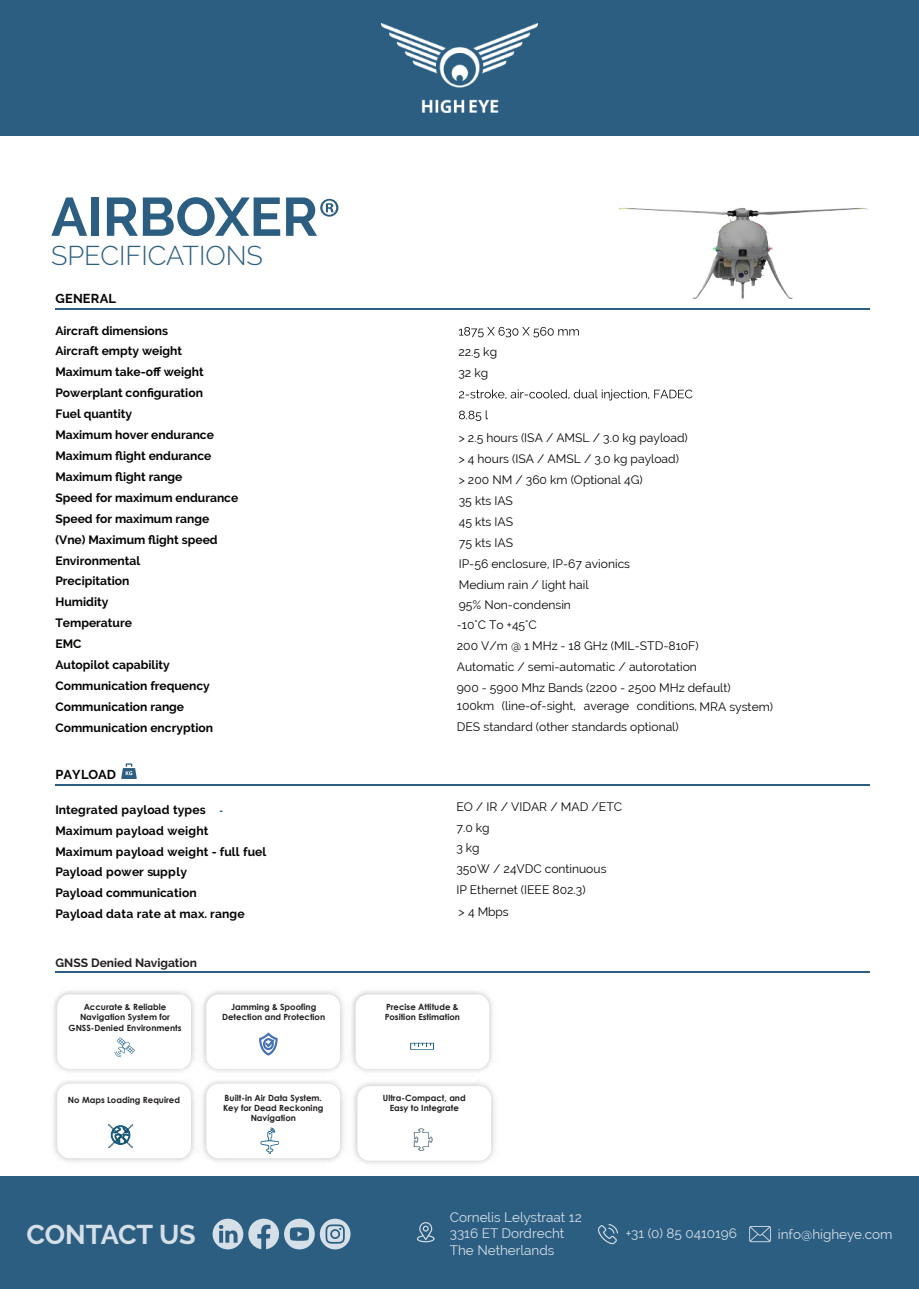
<style>
.page{position:relative;width:919px;height:1289px;background:#fff}
.page>*{position:absolute;margin:0;border:0;box-sizing:border-box;transform-origin:0 0}
.t1{font:700 54px "Raleway";color:#2c5e82}
.t2{font:300 27px "Raleway";color:#2c5e82}
.t3{font:700 27px "Raleway";letter-spacing:-.005em;color:#d5dfe7}
.t4{font:13.5px/16.2px "Raleway";color:#d5dfe7}
.t5{font:700 12.9px "Raleway";letter-spacing:.015em;color:#040503}
.t6{font:700 12px/20.9px "Raleway";color:#040503}
.t7{font:12px/20.9px "Raleway";color:#040503}
.t8{font:700 12px "Raleway";color:#231f20}
.t9{font:700 10.35px "Century Gothic";color:#165e82}
.t10{font:700 8.55px/10.4px "Century Gothic";color:#231f20;text-align:center}
.s1{font-family:"Myriad Pro";font-weight:400}
</style>
<div class="page">
<div style="left:0;top:0;width:918px;height:135px;background:#2c5e82"></div>
<svg style="left:459px;top:327px;width:93px;height:10px"></svg>
<svg style="left:459px;top:389px;width:233px;height:11px"></svg>
<svg style="left:459px;top:410px;width:29px;height:11px"></svg>
<hr style="left:56px;top:308px;width:814px;height:1px;background:#2c5e82">
<hr style="left:56px;top:783px;width:814px;height:2px;background:#2c5e82">
<svg style="left:121px;top:763px;width:16px;height:16px"></svg>
<div style="left:0;top:1176px;width:918px;height:112px;background:#2c5e82"></div>
<svg style="left:417px;top:1222px;width:17px;height:20px"></svg>
<svg style="left:598px;top:1224px;width:20px;height:20px"></svg>
<svg style="left:749px;top:1226px;width:21px;height:16px"></svg>
<svg style="left:212px;top:1218px;width:138px;height:31px"></svg>
<img style="left:116px;top:309px;width:49px;height:1px">
<img style="left:381px;top:23px;width:156px;height:89px">
<img style="left:552px;top:135px;width:359px;height:201px">
<hr style="left:56px;top:971px;width:814px;height:1px;background:#2c5e82">
<img style="left:53px;top:1081px;width:142px;height:81px">
<div style="left:57px;top:1083px;width:134px;height:75px;background:#fff;border-radius:12px"></div>
<img style="left:202px;top:1081px;width:142px;height:81px">
<div style="left:206px;top:1083px;width:134px;height:75px;background:#fff;border-radius:12px"></div>
<img style="left:199px;top:991px;width:145px;height:81px">
<div style="left:206px;top:994px;width:134px;height:74px;background:#fff;border-radius:12px"></div>
<img style="left:351px;top:991px;width:142px;height:81px">
<div style="left:355px;top:994px;width:134px;height:74px;background:#fff;border-radius:12px"></div>
<svg style="left:115px;top:1037px;width:20px;height:20px"></svg>
<img style="left:108px;top:1124px;width:25px;height:23px">
<svg style="left:260px;top:1127px;width:19px;height:26px"></svg>
<img style="left:413px;top:1128px;width:20px;height:23px">
<svg style="left:410px;top:1042px;width:24px;height:8px"></svg>
<svg style="left:259px;top:1032px;width:19px;height:24px"></svg>
<h1 class="t1" style="left:51px;top:186px;width:291px">AIRBOXER<span class="s1">®</span></h1>
<h2 class="t2" style="left:51px;top:239px;width:213px">SPECIFICATIONS</h2>
<p class="t5" style="left:55px;top:291px;width:62px">GENERAL</p>
<p class="t6" style="left:55px;top:320px;width:184px">Aircraft dimensions<br>Aircraft empty weight<br>Maximum take-off weight<br>Powerplant configuration<br>Fuel quantity<br>Maximum hover endurance<br>Maximum flight endurance<br>Maximum flight range<br>Speed for maximum endurance<br>Speed for maximum range (Vne) Maximum flight speed<br>Environmental<br>Precipitation<br>Humidity<br>Temperature<br>EMC<br>Autopilot capability<br>Communication frequency<br>Communication range<br>Communication encryption</p>
<p class="t5" style="left:55px;top:767px;width:62px">PAYLOAD</p>
<p class="t7" style="left:458px;top:342px;width:40px">22.5 kg<br>32 kg</p>
<p class="t7" style="left:459px;top:427px;width:230px">&gt; 2.5 hours (ISA / AMSL / 3.0 kg payload) &gt; 4 hours (ISA / AMSL / 3.0 kg payload) &gt; 200 NM / 360 km (Optional 4G)<br>35 kts IAS<br>45 kts IAS<br>75 kts IAS<br>IP-56 enclosure, IP-67 avionics<br>Medium rain / light hail<br>95% Non-condensin</p>
<p class="t7" style="left:457px;top:614px;width:275px">-10°C To +45°C<br>200 V/m @ 1 MHz - 18 GHz (MIL-STD-810F)<br>Automatic / semi-automatic / autorotation<br>900 - 5900 Mhz Bands (2200 - 2500 MHz default)</p>
<p class="t7" style="left:457px;top:695px;width:318px">100km (line-of-sight, average conditions, MRA system)<br>DES standard (other standards optional)</p>
<p class="t6" style="left:55px;top:799px;width:212px">Integrated payload types<br>Maximum payload weight<br>Maximum payload weight - full fuel<br>Payload power supply<br>Payload communication</p>
<p class="t7" style="left:456px;top:796px;width:167px">EO / IR / VIDAR / MAD /ETC<br>7.0 kg<br>3 kg<br>350W / 24VDC continuous<br>IP Ethernet (IEEE 802.3)</p>
<p class="t6" style="left:55px;top:903px;width:191px">Payload data rate at max. range</p>
<p class="t7" style="left:458px;top:901px;width:52px">&gt; 4 Mbps</p>
<p class="t9" style="left:219px;top:802px;width:6px">-</p>
<p class="t8" style="left:56px;top:955px;width:143px">GNSS Denied Navigation</p>
<p class="t10" style="left:68px;top:1001px;width:114px">Accurate &amp; Reliable<br>Navigation System for<br>GNSS-Denied Environments</p>
<p class="t10" style="left:384px;top:1000px;width:77px;text-align:left">Precise Attitude &amp;<br>Position Estimation</p>
<p class="t10" style="left:222px;top:1001px;width:104px">Jamming &amp; Spoofing<br>Detection and Protection</p>
<p class="t10" style="left:68px;top:1094px;width:114px">No Maps Loading Required</p>
<p class="t10" style="left:223px;top:1092px;width:102px">Built-in Air Data System.<br>Key for Dead Reckoning<br>Navigation</p>
<h2 class="t3" style="left:26px;top:1218px;width:171px">CONTACT US</h2>
<p class="t10" style="left:383px;top:1092px;width:84px">Ultra-Compact, and<br>Easy to Integrate</p>
<p class="t4" style="left:450px;top:1209px;width:133px">Cornelis Lelystraat 12<br>3316 ET Dordrecht<br>The Netherlands</p>
<p class="t4" style="left:626px;top:1225px;width:113px">+31 (0) 85 0410196</p>
<p class="t4" style="left:777px;top:1225px;width:116px">info@higheye.com</p>
</div>
